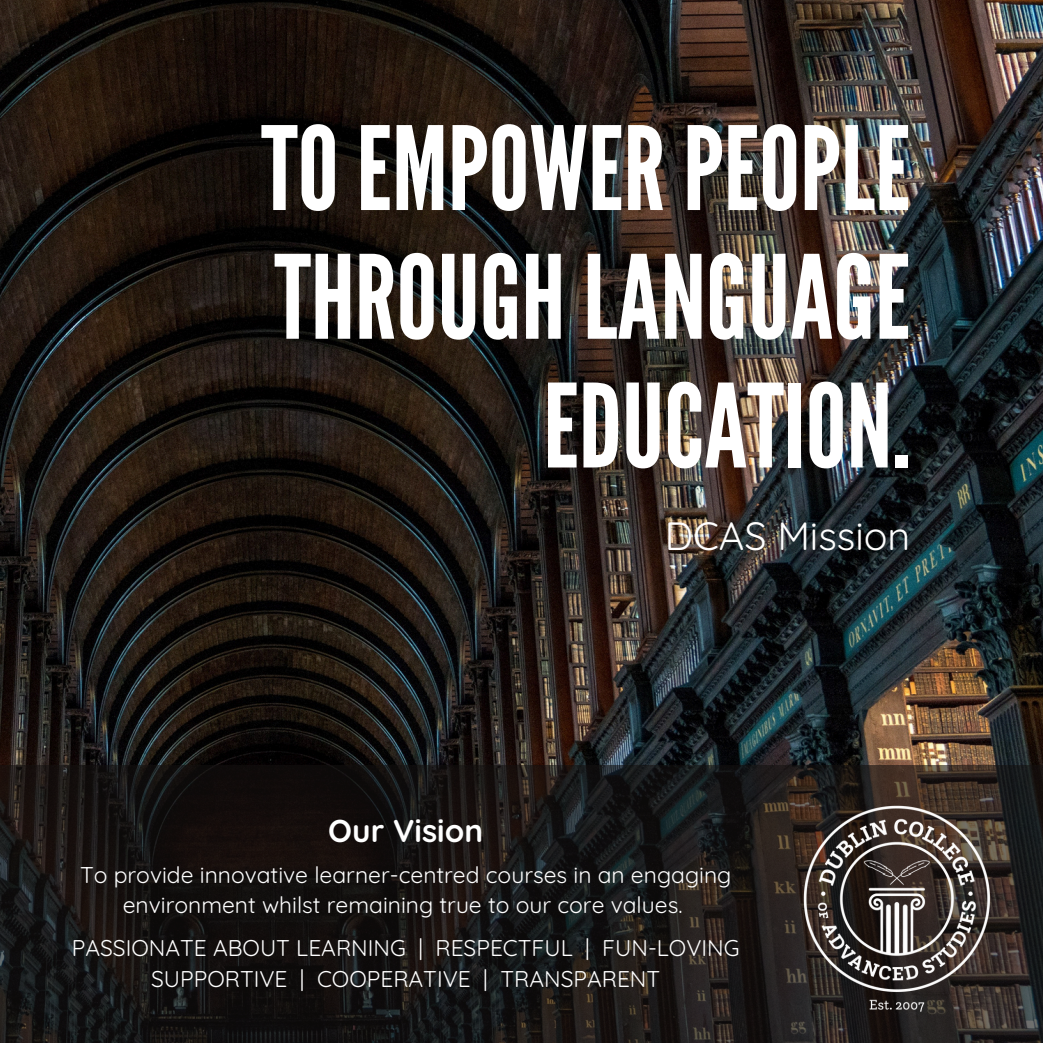
<style>
.page{position:relative;width:1043px;height:1043px;background:#fff}
.page>*{position:absolute;margin:0;border:0;box-sizing:border-box;transform-origin:0 0}
.t1{font:115.5px/128.6px "League Gothic";color:#fff;text-align:right}
.t2{font:39.38px "Quicksand";color:#fff}
.t3{font:700 31.5px "Quicksand";color:#fff}
.t4{font:22.75px/30.6px "Quicksand";color:#fff;text-align:center}
</style>
<div class="page">
<img style="left:0;top:0;width:1042px;height:765px">
<svg style="left:0;top:765px;width:1042px;height:277px;background:#1a1716"></svg>
<img style="left:801px;top:804px;width:189px;height:208px">
<h1 class="t1" style="left:261px;top:107px;width:650px">TOEMPOWERPEOPLE<br>THROUGHLANGUAGE<br>EDUCATION.</h1>
<h2 class="t2" style="left:664px;top:510px;width:247px">DCAS Mission</h2>
<p class="t3" style="left:328px;top:810px;width:156px">Our Vision</p>
<p class="t4" style="left:80px;top:858px;width:652px">To provide innovative learner-centred courses in an engaging</p>
<h4 class="t4" style="left:123px;top:889px;width:561px">environment whilst remaining true to our core values.</h4>
<p class="t4" style="left:72px;top:931px;width:669px">PASSIONATE ABOUT LEARNING | RESPECTFUL | FUN-LOVING<br>SUPPORTIVE | COOPERATIVE | TRANSPARENT</p>
</div>
